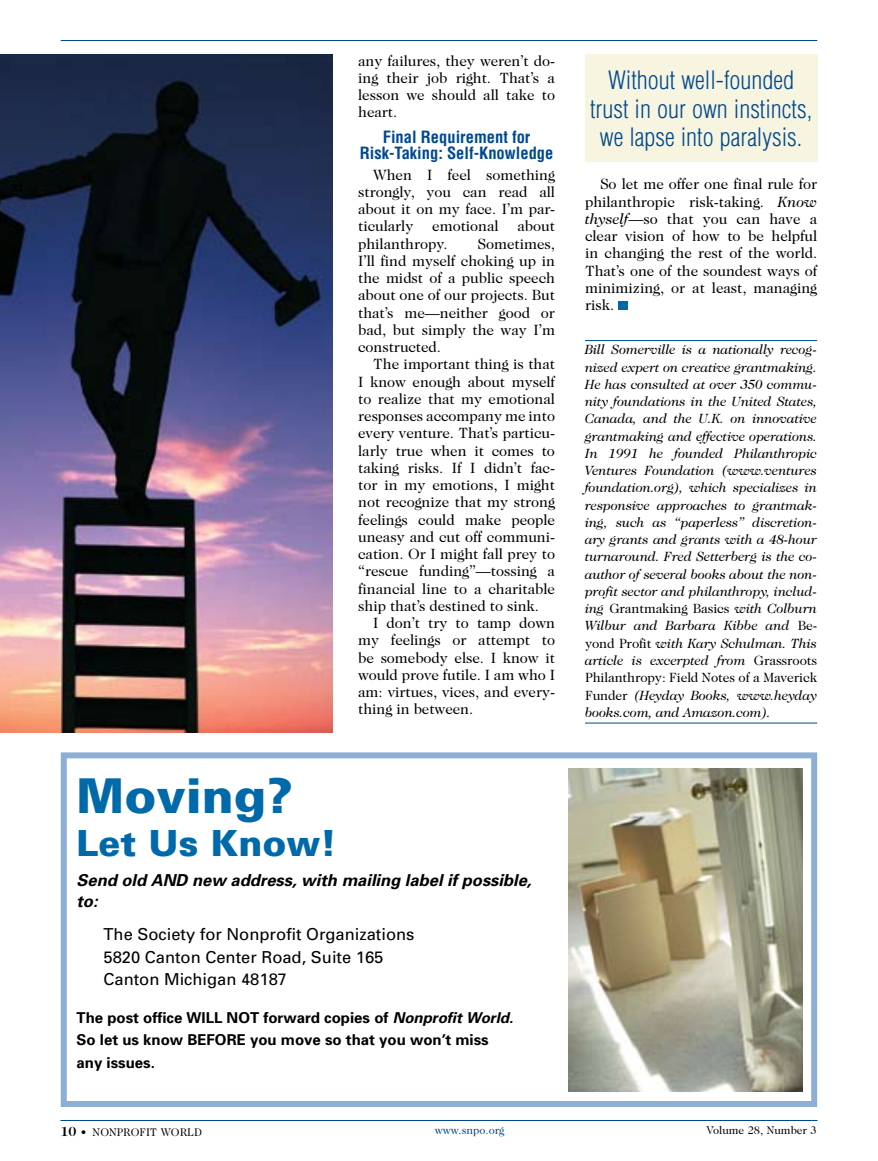
<style>
.page{position:relative;width:878px;height:1161px;background:#fff}
.page>*{position:absolute;margin:0;border:0;box-sizing:border-box;transform-origin:0 0}
.t1{font:900 48px "Univers";color:#0069aa}
.t2{font:900 36px "Univers";color:#0069aa}
.t3{font:300 condensed 24.75px/28.5px "Helvetica";color:#004990;text-align:center}
.t4{font:16.5px/22.5px "Univers";color:#000}
.t5{font:italic 700 16.5px/21px "Univers";color:#000}
.t6{font:700 condensed 16.5px/16.5px "Helvetica";color:#004990;text-align:center}
.t7{font:15px/17.2px "Caslon Two Twenty Four";letter-spacing:-.005em;color:#000;text-align:justify}
.t8{font:700 15px/22.5px "Univers";color:#000}
.t9{font:italic 13.5px/17.2px "Caslon Two Twenty Four";letter-spacing:-.01em;color:#000;text-align:justify}
.t10{font:11.25px "Caslon Two Twenty Four";color:#000}
.t11{font:11.25px "Caslon Two Twenty Four";color:#004990}
.s1{font-style:italic}
.s2{font-style:normal}
.s3{font-weight:700;font-size:13.5px}
</style>
<div class="page">
<hr style="left:61px;top:1120px;width:756px;height:1px;background:#004990">
<hr style="left:585px;top:340px;width:232px;height:1px;background:#004990">
<hr style="left:585px;top:723px;width:232px;height:1px;background:#004990">
<div style="left:618px;top:301px;width:9px;height:9px;background:#0069aa"></div>
<hr style="left:61px;top:40px;width:756px;height:1px;background:#004990">
<div style="left:61px;top:752px;width:756px;height:355px;border:6px solid #8dafd6"></div>
<img style="left:568px;top:769px;width:234px;height:323px">
<div style="left:585px;top:54px;width:232px;height:108px;background:#f7f4e0"></div>
<img style="left:0;top:54px;width:333px;height:679px">
<p class="t7" style="left:358px;top:52px;width:198px">any failures, they weren’t do&shy;ing their job right. That’s a lesson we should all take to heart.</p>
<p class="t6" style="left:360px;top:129px;width:195px">Final Requirement for<br>Risk-Taking: Self-Knowledge</p>
<p class="t7" style="left:358px;top:166px;width:198px;text-indent:15px">When I feel something strongly, you can read all about it on my face. I’m par&shy;ticularly</p>
<p class="t7" style="left:432px;top:218px;width:68px">emotional</p>
<p class="t7" style="left:517px;top:218px;width:39px">about</p>
<p class="t7" style="left:358px;top:235px;width:91px">philanthropy.</p>
<p class="t7" style="left:358px;top:235px;width:198px;text-indent:119px">Sometimes, I’ll find myself choking up in the midst of a public speech about one of our projects. But that’s me—neither good or bad, but simply the way I’m constructed.</p>
<p class="t7" style="left:358px;top:356px;width:198px;text-indent:15px">The important thing is that I know enough about myself to realize that my emotional responses accompany me into every venture. That’s particu&shy;larly true when it comes to taking risks. If I didn’t fac&shy;tor in my emotions, I might not recognize that my strong feelings could make people uneasy and cut off communi&shy;cation. Or I might fall prey to “rescue funding”—tossing a financial line to a charitable ship that’s destined to sink.</p>
<p class="t7" style="left:358px;top:614px;width:198px;text-indent:15px">I don’t try to tamp down my feelings or attempt to be somebody else. I know it would prove futile. I am who I am: virtues, vices, and every&shy;thing in between.</p>
<h1 class="t1" style="left:76px;top:766px;width:218px">Moving?</h1>
<h2 class="t2" style="left:76px;top:821px;width:261px">Let Us Know!</h2>
<p class="t5" style="left:76px;top:869px;width:456px">Send old AND new address, with mailing label if possible, to:</p>
<p class="t4" style="left:103px;top:923px;width:312px">The Society for Nonprofit Organizations<br>5820 Canton Center Road, Suite 165<br>Canton Michigan 48187</p>
<p class="t8" style="left:76px;top:1005px;width:438px">The post office WILL NOT forward copies of <span class="s1">Nonprofit World.<br></span>So let us know BEFORE you move so that you won’t miss any issues.</p>
<h3 class="t3" style="left:590px;top:66px;width:224px">Without well-founded trust in our own instincts, we lapse into paralysis.</h3>
<p class="t7" style="left:585px;top:176px;width:234px;text-indent:15px">So let me offer one final rule for philanthropic risk-taking. <span class="s1">Know thyself</span>—so that you can have a clear vision of how to be helpful in changing the rest of the world.<br>That’s one of the soundest ways of minimizing, or at least, managing risk.</p>
<p class="t9" style="left:585px;top:341px;width:234px">Bill Somerville is a nationally recog&shy;nized expert on creative grantmaking.<br>He has consulted at over 350 commu&shy;nity foundations in the United States, Canada, and the U.K. on innovative grantmaking and effective operations.<br>In 1991 he founded Philanthropic Ventures Foundation (www.ventures foundation.org), which specializes in responsive approaches to grantmak&shy;ing, such as “paperless” discretion&shy;ary grants and grants with a 48-hour turnaround. Fred Setterberg is the co&shy;author of several books about the non&shy;profit sector and philanthropy, includ&shy;ing <span class="s2">Grantmaking Basics</span> with Colburn Wilbur and Barbara Kibbe and <span class="s2">Be&shy;yond Profit</span> with Kary Schulman. This article is excerpted from <span class="s2">Grassroots Philanthropy: Field Notes of a Maverick Funder</span> (Heyday Books, www.heyday books.com, and Amazon.com).</p>
<p class="t10" style="left:60px;top:1125px;width:143px"><span class="s3">10</span> • NONPROFIT WORLD</p>
<p class="t11" style="left:434px;top:1123px;width:71px">www.snpo.org</p>
<p class="t10" style="left:706px;top:1123px;width:112px">Volume 28, Number 3</p>
</div>
